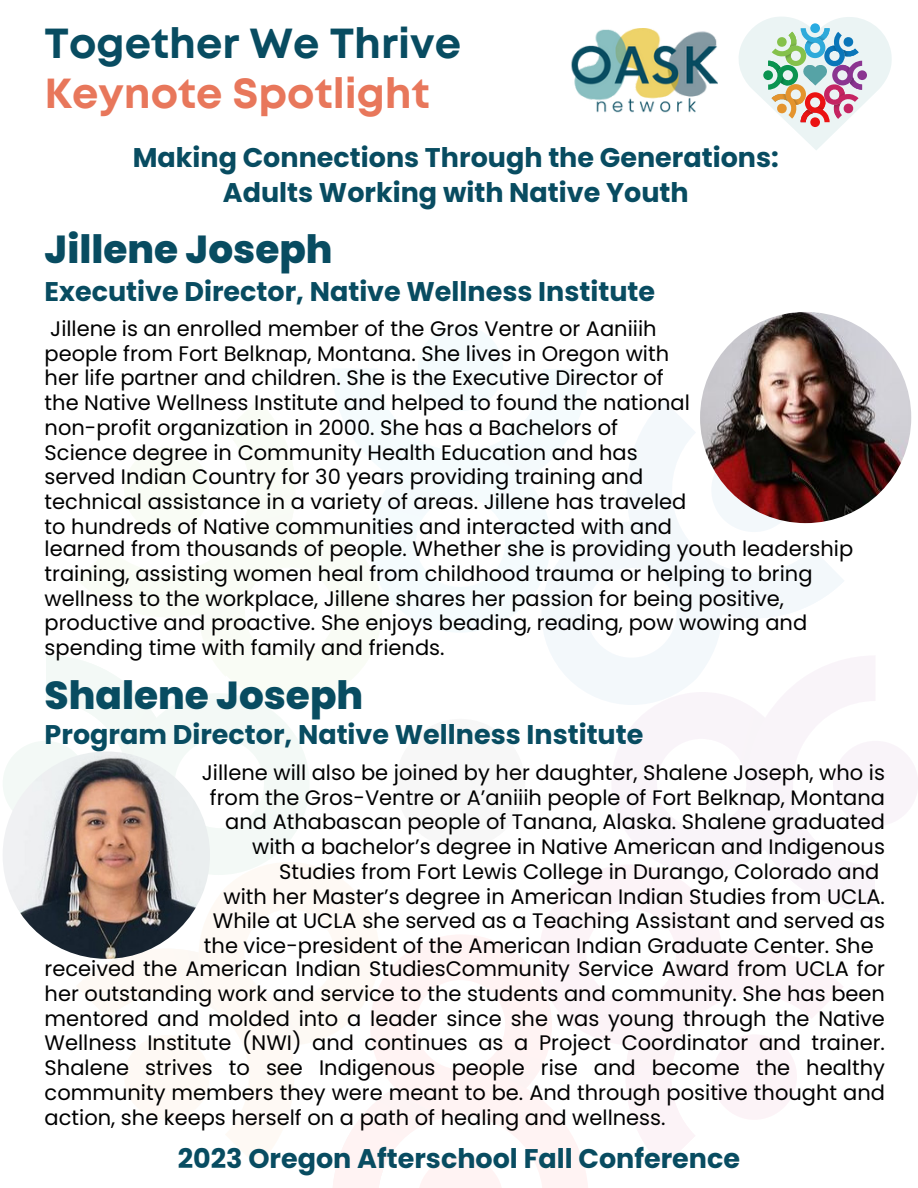
<style>
.page{position:relative;width:918px;height:1188px;background:#fff}
.page>*{position:absolute;margin:0;border:0;box-sizing:border-box;transform-origin:0 0}
.t1{font:700 42px "Mont";color:#084c61}
.t2{font:700 42px "Mont";color:#e8775b}
.t3{font:800 39px "Poppins";color:#084c61}
.t4{font:700 27px/34.8px "Poppins";color:#084c61;text-align:center}
.t5{font:21px/24.8px "Poppins";color:#000}
</style>
<div class="page">
<div style="left:396px;top:719px;width:129px;height:129px;background:#f7f7f7;border-radius:50%"></div>
<div style="left:418px;top:326px;width:85px;height:85px;background:#f4fbfd;border-radius:50%"></div>
<svg style="left:333px;top:369px;width:200px;height:263px;fill:#f4fbfd"></svg>
<svg style="left:333px;top:521px;width:58px;height:111px;fill:#f9fcf5"></svg>
<div style="left:3px;top:741px;width:85px;height:85px;background:#f3f9f6;border-radius:50%"></div>
<svg style="left:193px;top:703px;width:116px;height:209px;fill:#f3f9f6"></svg>
<svg style="left:46px;top:656px;width:212px;height:197px"></svg>
<svg style="left:125px;top:1035px;width:73px;height:85px"></svg>
<svg style="left:198px;top:853px;width:179px;height:313px;fill:#fef9f6"></svg>
<svg style="left:77px;top:942px;width:148px;height:77px"></svg>
<svg style="left:370px;top:934px;width:218px;height:254px;fill:#fff3f3"></svg>
<svg style="left:258px;top:986px;width:293px;height:202px"></svg>
<svg style="left:712px;top:1046px;width:85px;height:73px"></svg>
<svg style="left:530px;top:867px;width:313px;height:179px;fill:#fff3f7"></svg>
<svg style="left:619px;top:1019px;width:77px;height:148px"></svg>
<div style="left:833px;top:741px;width:85px;height:85px;background:#f9f4f9;border-radius:50%"></div>
<svg style="left:611px;top:656px;width:264px;height:218px;fill:#f9f4f9"></svg>
<svg style="left:663px;top:693px;width:212px;height:293px"></svg>
<svg style="left:723px;top:484px;width:72px;height:48px"></svg>
<svg style="left:533px;top:401px;width:190px;height:313px"></svg>
<svg style="left:370px;top:369px;width:293px;height:212px"></svg>
<svg style="left:696px;top:548px;width:148px;height:77px"></svg>
<img style="left:571px;top:29px;width:147px;height:84px">
<img style="left:700px;top:312px;width:211px;height:211px;border-radius:50%">
<svg style="left:739px;top:17px;width:153px;height:133px"></svg>
<img style="left:3px;top:751px;width:207px;height:208px;border-radius:50%">
<p class="t1" style="left:45px;top:28px;width:418px">Together We Thrive</p>
<p class="t2" style="left:45px;top:77px;width:387px">Keynote Spotlight</p>
<p class="t4" style="left:133px;top:141px;width:648px">Making Connections Through the Generations:<br>Adults Working with Native Youth</p>
<p class="t3" style="left:45px;top:222px;width:290px">Jillene Joseph</p>
<p class="t4" style="left:45px;top:274px;width:612px">Executive Director, Native Wellness Institute</p>
<p class="t5" style="left:45px;top:316px;width:647px">Jillene is an enrolled member of the Gros Ventre or Aaniiih people from Fort Belknap, Montana. She lives in Oregon with her life partner and children. She is the Executive Director of the Native Wellness Institute and helped to found the national non-profit organization in 2000. She has a Bachelors of Science degree in Community Health Education and has served Indian Country for 30 years providing training and technical assistance in a variety of areas. Jillene has traveled to hundreds of Native communities and interacted with and</p>
<p class="t5" style="left:45px;top:536px;width:810px">learned from thousands of people. Whether she is providing youth leadership training, assisting women heal from childhood trauma or helping to bring wellness to the workplace, Jillene shares her passion for being positive, productive and proactive. She enjoys beading, reading, pow wowing and spending time with family and friends.</p>
<p class="t3" style="left:45px;top:668px;width:320px">Shalene Joseph</p>
<p class="t4" style="left:45px;top:717px;width:600px">Program Director, Native Wellness Institute</p>
<p class="t5" style="left:202px;top:760px;width:685px;text-align:right">Jillene will also be joined by her daughter, Shalene Joseph, who is from the Gros-Ventre or A’aniiih people of Fort Belknap, Montana and Athabascan people of Tanana, Alaska. Shalene graduated with a bachelor’s degree in Native American and Indigenous Studies from Fort Lewis College in Durango, Colorado and</p>
<p class="t5" style="left:224px;top:884px;width:663px">with her Master’s degree in American Indian Studies from UCLA.</p>
<p class="t5" style="left:213px;top:909px;width:674px">While at UCLA she served as a Teaching Assistant and served as</p>
<p class="t5" style="left:204px;top:933px;width:671px">the vice-president of the American Indian Graduate Center. She</p>
<p class="t5" style="left:45px;top:956px;width:842px;text-align:justify">received the American Indian StudiesCommunity Service Award from UCLA for her outstanding work and service to the students and community. She has been mentored and molded into a leader since she was young through the Native Wellness Institute (NWI) and continues as a Project Coordinator and trainer.<br>Shalene strives to see Indigenous people rise and become the healthy community members they were meant to be. And through positive thought and action, she keeps herself on a path of healing and wellness.</p>
<p class="t4" style="left:178px;top:1141px;width:564px">2023 Oregon Afterschool Fall Conference</p>
</div>
